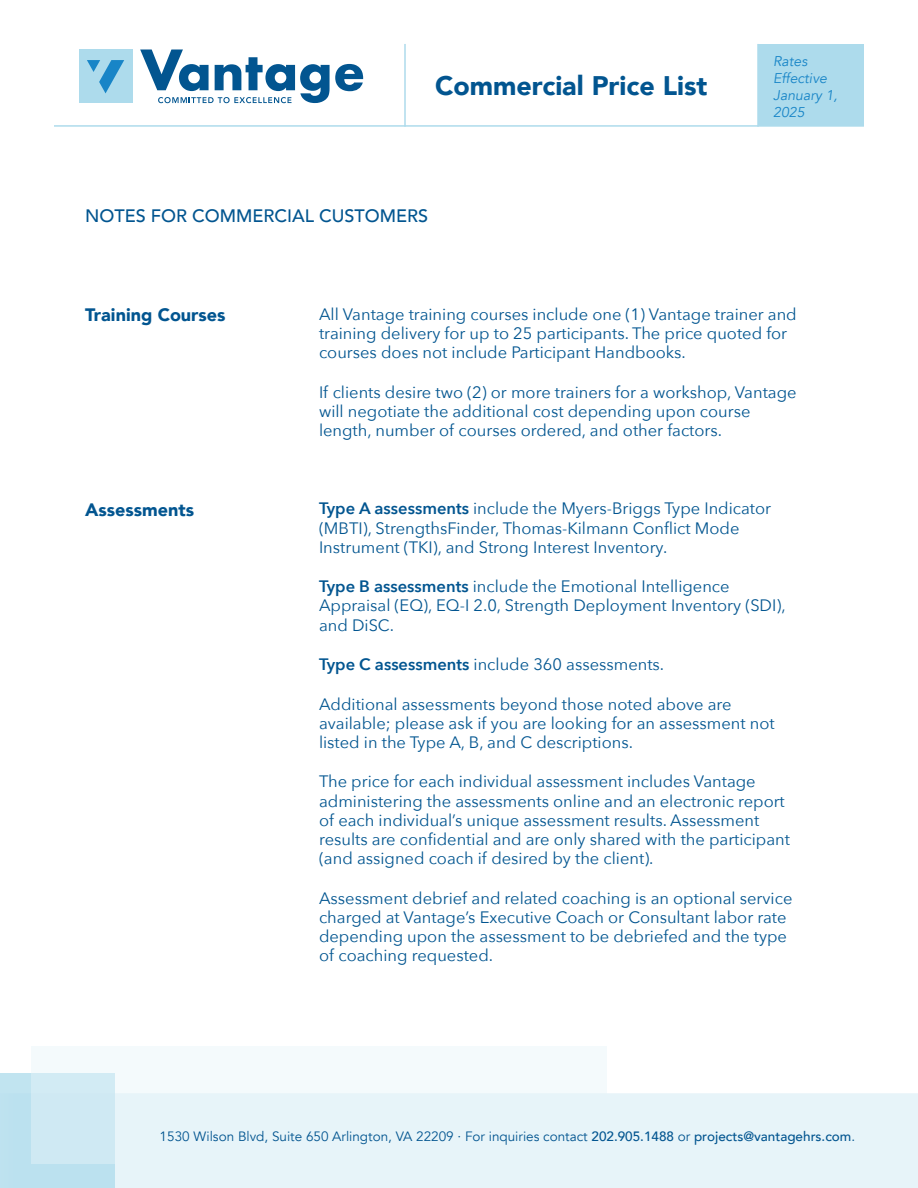
<style>
.page{position:relative;width:918px;height:1188px;background:#fff}
.page>*{position:absolute;margin:0;border:0;box-sizing:border-box;transform-origin:0 0}
.t1{font:900 26.85px "Avenir";color:#025590}
.t2{font:500 18px "Avenir";color:#025590}
.t3{font:900 18px "Avenir";color:#025590}
.t4{font:16.5px/19.2px "Avenir Next";color:#025590}
.t5{font:italic 14.1px/17px "Avenir";color:#1885c7}
.t6{font:13.5px "Avenir";color:#025590}
.s1{font-weight:600}
.s2{font-weight:500}
</style>
<div class="page">
<div style="left:0;top:1094px;width:918px;height:94px;background:#e7f4f9"></div>
<div style="left:0;top:1073px;width:115px;height:115px;background:#bbe1ef"></div>
<svg style="left:31px;top:1047px;width:576px;height:117px;fill:#e7f4f9"></svg>
<div style="left:79px;top:50px;width:53px;height:53px;background:#addbec"></div>
<svg style="left:87px;top:60px;width:37px;height:33px"></svg>
<svg style="left:140px;top:50px;width:223px;height:53px"></svg>
<hr style="left:54px;top:125px;width:810px;height:2px;background:#addbec">
<div style="left:759px;top:44px;width:105px;height:82px;background:#addbec"></div>
<hr style="left:404px;top:44px;width:2px;height:83px;background:#addbec">
<hr style="left:757px;top:44px;width:2px;height:83px;background:#addbec">
<h1 class="t1" style="left:435px;top:62px;width:274px">Commercial Price List</h1>
<p class="t2" style="left:85px;top:200px;width:344px">NOTES FOR COMMERCIAL CUSTOMERS</p>
<p class="t5" style="left:773px;top:53px;width:66px">Rates<br>Effective<br>January 1,<br>2025</p>
<p class="t3" style="left:85px;top:300px;width:142px">Training Courses</p>
<p class="t3" style="left:85px;top:494px;width:110px">Assessments</p>
<p class="t4" style="left:319px;top:304px;width:479px">All Vantage training courses include one (1) Vantage trainer and training delivery for up to 25 participants. The price quoted for courses does not include Participant Handbooks.</p>
<p class="t4" style="left:319px;top:382px;width:479px">If clients desire two (2) or more trainers for a workshop, Vantage will negotiate the additional cost depending upon course length, number of courses ordered, and other factors.</p>
<p class="t4" style="left:319px;top:498px;width:454px"><span class="s1">Type A assessments</span> include the Myers-Briggs Type Indicator (MBTI), StrengthsFinder, Thomas-Kilmann Conflict Mode<br>Instrument (TKI), and Strong Interest Inventory.</p>
<p class="t4" style="left:319px;top:576px;width:468px"><span class="s1">Type B assessments</span> include the Emotional Intelligence<br>Appraisal (EQ), EQ-I 2.0, Strength Deployment Inventory (SDI), and DiSC.</p>
<p class="t4" style="left:319px;top:654px;width:347px"><span class="s1">Type C assessments</span> include 360 assessments.</p>
<p class="t4" style="left:319px;top:694px;width:457px">Additional assessments beyond those noted above are available; please ask if you are looking for an assessment not listed in the Type A, B, and C descriptions.</p>
<p class="t4" style="left:319px;top:771px;width:472px">The price for each individual assessment includes Vantage administering the assessments online and an electronic report of each individual’s unique assessment results. Assessment results are confidential and are only shared with the participant (and assigned coach if desired by the client).</p>
<p class="t4" style="left:319px;top:888px;width:475px">Assessment debrief and related coaching is an optional service charged at Vantage’s Executive Coach or Consultant labor rate depending upon the assessment to be debriefed and the type of coaching requested.</p>
<p class="t6" style="left:160px;top:1128px;width:697px">1530 Wilson Blvd, Suite 650 Arlington, VA 22209 · For inquiries contact <span class="s2">202.905.1488</span> or <span class="s2">projects@vantagehrs.com</span>.</p>
</div>
